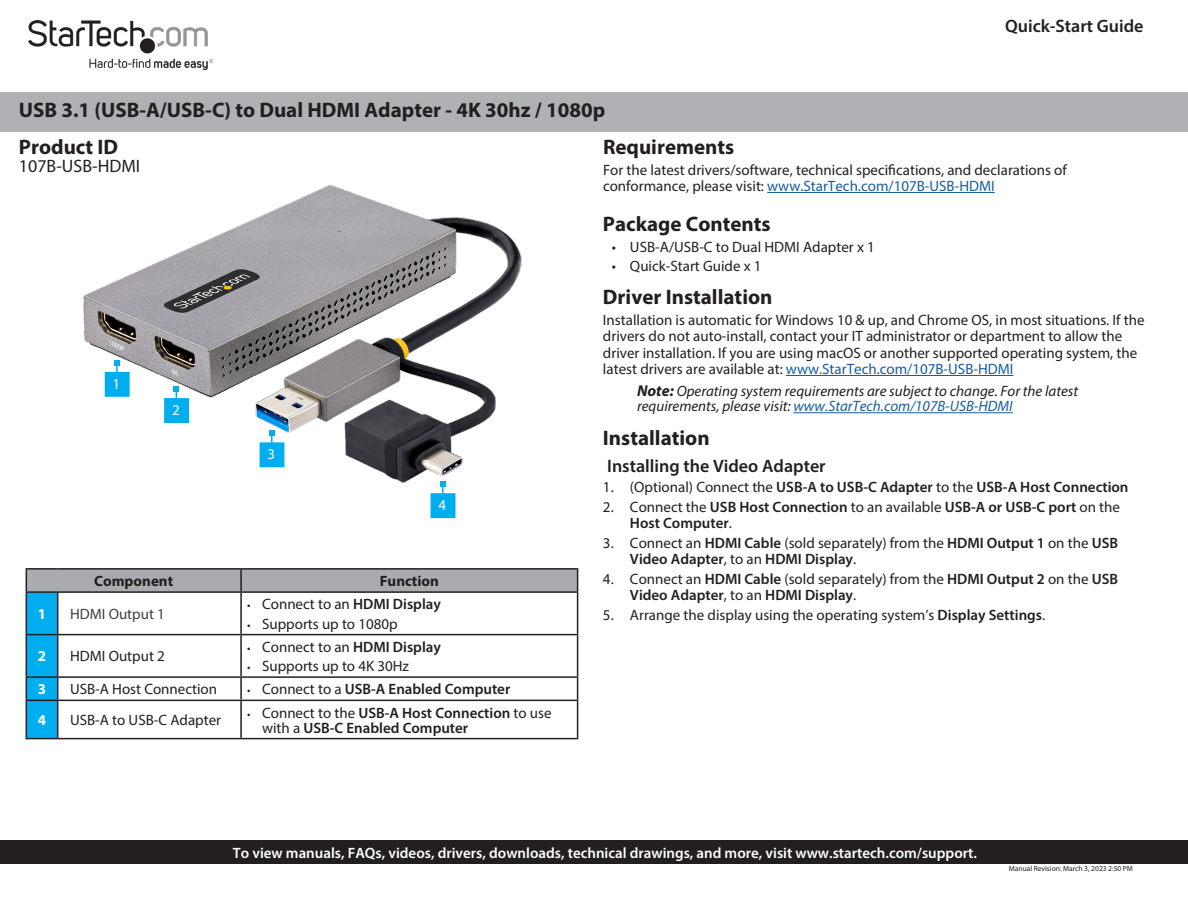
<style>
.page{position:relative;width:1188px;height:918px;background:#fff}
.page>*{position:absolute;margin:0;border:0;box-sizing:border-box;transform-origin:0 0}
.Manual_Description{font:700 21px "Myriad Pro";color:#231f20}
.t1{font:600 18px "Myriad Pro";color:#231f20}
.t2{font:18px "Myriad Pro";color:#231f20}
.Compliance_Bullet_JP{font:15px/16.5px "Myriad Pro";color:#231f20}
.t3{font:600 15px/16.5px "Myriad Pro";color:#231f20}
.Note{font:italic 15px/15px "Myriad Pro";color:#231f20}
.t4{font:600 15px "Myriad Pro";color:#fff}
.Table_Text{font:15px "Myriad Pro";color:#231f20}
.Table_Heading{font:700 15px "Myriad Pro";color:#231f20}
.Table_Text-2{font:15px "Myriad Pro";color:#3e3e3f}
.Table_Heading_Number{font:700 15px "Myriad Pro";color:#fff}
.Text{font:15px "Myriad Pro";color:#fff}
.t5{font:7.5px "Myriad Pro";color:#231f20}
.s1{color:#175d9e}
.s2{font-weight:700;font-size:15.75px}
.s3{font-weight:400}
.s4{font-weight:600}
.s5{font-size:12px}
.s6{font-weight:400;font-size:12px}
</style>
<div class="page">
<div style="left:0;top:92px;width:1188px;height:39px;background:#b0b1b5"></div>
<img style="left:28px;top:20px;width:184px;height:50px">
<div style="left:0;top:841px;width:1188px;height:23px;background:#231f20"></div>
<img style="left:83px;top:184px;width:439px;height:300px">
<hr style="left:26px;top:568px;width:32px;height:2px;background:#231f20">
<hr style="left:58px;top:568px;width:183px;height:2px;background:#231f20">
<hr style="left:241px;top:568px;width:337px;height:2px;background:#231f20">
<svg style="left:26px;top:569px;width:552px;height:169px"></svg>
<hr style="left:26px;top:700px;width:32px;height:1px;background:#231f20">
<hr style="left:26px;top:701px;width:1px;height:37px;background:#231f20">
<hr style="left:58px;top:700px;width:183px;height:1px;background:#231f20">
<hr style="left:57px;top:701px;width:1px;height:37px;background:#231f20">
<hr style="left:241px;top:700px;width:337px;height:1px;background:#231f20">
<hr style="left:240px;top:701px;width:2px;height:37px;background:#231f20">
<hr style="left:577px;top:701px;width:1px;height:37px;background:#231f20">
<hr style="left:26px;top:738px;width:32px;height:1px;background:#231f20">
<hr style="left:58px;top:738px;width:183px;height:1px;background:#231f20">
<hr style="left:241px;top:738px;width:337px;height:1px;background:#231f20">
<hr style="left:767px;top:192px;width:228px;height:1px;background:#175d9e">
<hr style="left:786px;top:375px;width:228px;height:1px;background:#175d9e">
<hr style="left:793px;top:412px;width:220px;height:1px;background:#175d9e">
<div style="left:105px;top:372px;width:25px;height:25px;background:#00aeef;border:2px solid #00aeef"></div>
<svg style="left:114px;top:360px;width:6px;height:12px"></svg>
<div style="left:164px;top:398px;width:25px;height:25px;background:#00aeef;border:2px solid #00aeef"></div>
<svg style="left:173px;top:386px;width:6px;height:13px"></svg>
<div style="left:260px;top:442px;width:24px;height:25px;background:#00aeef"></div>
<svg style="left:269px;top:430px;width:6px;height:13px"></svg>
<div style="left:431px;top:493px;width:24px;height:25px;background:#00aeef"></div>
<svg style="left:440px;top:481px;width:6px;height:13px"></svg>
<p class="t1" style="left:1005px;top:14px;width:140px">Quick-Start Guide</p>
<p class="Manual_Description" style="left:19px;top:96px;width:588px">USB 3.1 (USB-A/USB-C) to Dual HDMI Adapter - 4K 30hz / 1080p</p>
<h1 class="Manual_Description" style="left:603px;top:133px;width:133px">Requirements</h1>
<h1 class="Compliance_Bullet_JP" style="left:603px;top:161px;width:465px">For the latest drivers/software, technical specifications, and declarations of conformance, please visit: <span class="s1">www.StarTech.com/107B-USB-HDMI</span></h1>
<h1 class="Manual_Description" style="left:603px;top:210px;width:169px">Package Contents</h1>
<p class="Compliance_Bullet_JP" style="left:612px;top:238px;width:264px">• USB-A/USB-C to Dual HDMI Adapter x 1</p>
<p class="Compliance_Bullet_JP" style="left:612px;top:258px;width:151px">• Quick-Start Guide x 1</p>
<h1 class="Manual_Description" style="left:603px;top:283px;width:171px">Driver Installation</h1>
<p class="Compliance_Bullet_JP" style="left:603px;top:311px;width:543px">Installation is automatic for Windows 10 &amp; up, and Chrome OS, in most situations. If the drivers do not auto-install, contact your IT administrator or department to allow the driver installation. If you are using macOS or another supported operating system, the latest drivers are available at: <span class="s1">www.StarTech.com/107B-USB-HDMI</span></p>
<p class="Note" style="left:637px;top:383px;width:443px"><span class="s2">Note:</span> Operating system requirements are subject to change. For the latest requirements, please visit: <span class="s1">www.StarTech.com/107B-USB-HDMI</span></p>
<h1 class="Manual_Description" style="left:603px;top:424px;width:108px">Installation</h1>
<h2 class="t1" style="left:607px;top:454px;width:220px">Installing the Video Adapter</h2>
<p class="t3" style="left:603px;top:479px;width:527px"><span class="s3">1. (Optional) Connect the</span> USB-A to USB-C Adapter <span class="s3">to the</span> USB-A Host Connection</p>
<p class="t3" style="left:630px;top:498px;width:492px;text-indent:-27px"><span class="s3">2. Connect the</span> USB Host Connection <span class="s3">to an available</span> USB-A or USB-C port <span class="s3">on the<br></span>Host Computer<span class="s3">.</span></p>
<p class="t3" style="left:630px;top:534px;width:490px;text-indent:-27px"><span class="s3">3. Connect an</span> HDMI Cable <span class="s3">(sold separately) from the</span> HDMI Output 1 <span class="s3">on the</span> USB<br>Video Adapter<span class="s3">, to an</span> HDMI Display<span class="s3">.</span></p>
<p class="t3" style="left:630px;top:570px;width:490px;text-indent:-27px"><span class="s3">4. Connect an</span> HDMI Cable <span class="s3">(sold separately) from the</span> HDMI Output 2 <span class="s3">on the</span> USB<br>Video Adapter<span class="s3">, to an</span> HDMI Display<span class="s3">.</span></p>
<p class="Compliance_Bullet_JP" style="left:603px;top:606px;width:444px">5. Arrange the display using the operating system’s <span class="s4">Display Settings</span>.</p>
<h1 class="Manual_Description" style="left:19px;top:133px;width:101px">Product ID</h1>
<h1 class="t2" style="left:19px;top:155px;width:123px">107B-USB-HDMI</h1>
<p class="Text" style="left:113px;top:375px;width:9px">1</p>
<p class="Text" style="left:172px;top:401px;width:9px">2</p>
<p class="Text" style="left:267px;top:445px;width:9px">3</p>
<p class="Text" style="left:438px;top:496px;width:9px">4</p>
<p class="Table_Heading" style="left:94px;top:571px;width:81px">Component</p>
<p class="Table_Heading" style="left:380px;top:571px;width:61px">Function</p>
<p class="Compliance_Bullet_JP" style="left:247px;top:596px;width:195px"><span class="s5">•</span> Connect to an <span class="s4">HDMI Display</span></p>
<p class="Compliance_Bullet_JP" style="left:247px;top:615px;width:152px"><span class="s5">•</span> Supports up to 1080p</p>
<p class="Table_Heading_Number" style="left:38px;top:604px;width:10px">1</p>
<p class="Table_Text-2" style="left:70px;top:605px;width:96px">HDMI Output 1</p>
<p class="Table_Heading_Number" style="left:38px;top:647px;width:10px">2</p>
<p class="Table_Text" style="left:70px;top:647px;width:96px">HDMI Output 2</p>
<p class="Compliance_Bullet_JP" style="left:247px;top:638px;width:195px"><span class="s5">•</span> Connect to an <span class="s4">HDMI Display</span></p>
<p class="Compliance_Bullet_JP" style="left:247px;top:658px;width:163px"><span class="s5">•</span> Supports up to 4K 30Hz</p>
<p class="Table_Heading_Number" style="left:38px;top:680px;width:10px">3</p>
<p class="Table_Text" style="left:70px;top:680px;width:149px">USB-A Host Connection</p>
<p class="t3" style="left:247px;top:681px;width:265px"><span class="s6">•</span> <span class="s3">Connect to a</span> USB-A Enabled Computer</p>
<p class="Table_Heading_Number" style="left:38px;top:710px;width:10px">4</p>
<p class="Table_Text" style="left:70px;top:711px;width:153px">USB-A to USB-C Adapter</p>
<p class="t3" style="left:262px;top:705px;width:291px;line-height:15px;text-indent:-15px"><span class="s6">•</span> <span class="s3">Connect to the</span> USB-A Host Connection <span class="s3">to use with a</span> USB-C Enabled Computer</p>
<p class="t4" style="left:233px;top:844px;width:745px">To view manuals, FAQs, videos, drivers, downloads, technical drawings, and more, visit www.startech.com/support.</p>
<p class="t5" style="left:1009px;top:863px;width:126px">Manual Revision: March 3, 2023 2:50 PM</p>
</div>
